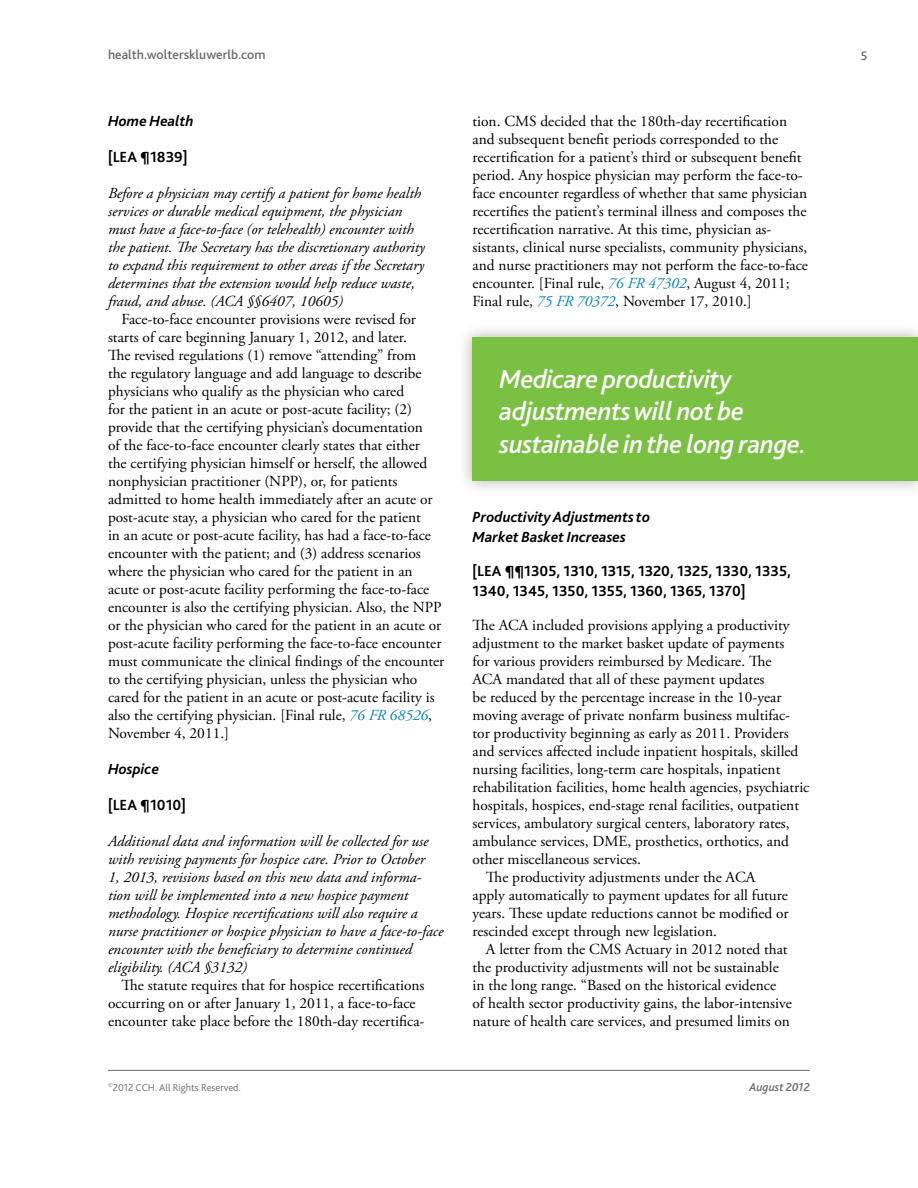
<style>
.page{position:relative;width:918px;height:1188px;background:#fff}
.page>*{position:absolute;margin:0;border:0;box-sizing:border-box;transform-origin:0 0}
.t1{font:italic 500 27px/32.4px "Bliss 2";letter-spacing:-.015em;color:#fff}
.t2{font:15.3px/18px "Adobe Garamond Pro";color:#000}
.t3{font:italic 15.3px/18px "Adobe Garamond Pro";color:#000}
.t4{font:700 15.3px/19.5px "Bliss 2";color:#000}
.t5{font:italic 700 15.3px/19.5px "Bliss 2";color:#000}
.t6{font:500 13.5px "Bliss 2";color:#696a6c}
.t7{font:500 12.75px "Bliss 2";color:#696a6c}
.t8{font:italic 500 12px "Bliss 2";color:#696a6c}
.t9{font:300 10.5px "Bliss 2";color:#696a6c}
.s1{font-style:italic;color:#0081c6}
</style>
<div class="page">
<hr style="left:108px;top:1070px;width:702px;height:1px;background:#696a6c">
<div style="left:458px;top:323px;width:460px;height:172px;background:#696a6c;opacity:.5"></div>
<div style="left:472px;top:337px;width:446px;height:144px;background:#7ac143"></div>
<p class="t6" style="left:108px;top:46px;width:159px">health.wolterskluwerlb.com</p>
<p class="t7" style="left:861px;top:48px;width:8px">5</p>
<p class="t5" style="left:108px;top:111px;width:87px">Home Health</p>
<p class="t4" style="left:108px;top:147px;width:81px">[LEA ¶1839]</p>
<p class="t3" style="left:108px;top:185px;width:318px">Before a physician may certify a patient for home health services or durable medical equipment, the physician must have a face-to-face (or telehealth) encounter with the patient. The Secretary has the discretionary authority to expand this requirement to other areas if the Secretary determines that the extension would help reduce waste, fraud, and abuse. (ACA §§6407, 10605)</p>
<p class="t2" style="left:108px;top:311px;width:338px;text-indent:13px">Face-to-face encounter provisions were revised for starts of care beginning January 1, 2012, and later.<br>The revised regulations (1) remove “attending” from<br>the regulatory language and add language to describe physicians who qualify as the physician who cared<br>for the patient in an acute or post-acute facility; (2) provide that the certifying physician’s documentation<br>of the face-to-face encounter clearly states that either<br>the certifying physician himself or herself, the allowed nonphysician practitioner (NPP), or, for patients admitted to home health immediately after an acute or post-acute stay, a physician who cared for the patient<br>in an acute or post-acute facility, has had a face-to-face encounter with the patient; and (3) address scenarios where the physician who cared for the patient in an acute or post-acute facility performing the face-to-face encounter is also the certifying physician. Also, the NPP or the physician who cared for the patient in an acute or post-acute facility performing the face-to-face encounter must communicate the clinical findings of the encounter to the certifying physician, unless the physician who cared for the patient in an acute or post-acute facility is also the certifying physician. [Final rule, <span class="s1">76 FR 68526</span>, November 4, 2011.]</p>
<p class="t5" style="left:108px;top:759px;width:53px">Hospice</p>
<p class="t4" style="left:108px;top:795px;width:79px">[LEA ¶1010]</p>
<p class="t3" style="left:108px;top:833px;width:337px">Additional data and information will be collected for use with revising payments for hospice care. Prior to October<br>1, 2013, revisions based on this new data and informa&shy;tion will be implemented into a new hospice payment methodology. Hospice recertifications will also require a nurse practitioner or hospice physician to have a face-to-face encounter with the beneficiary to determine continued eligibility. (ACA §3132)</p>
<p class="t2" style="left:108px;top:977px;width:318px;text-indent:13px">The statute requires that for hospice recertifications occurring on or after January 1, 2011, a face-to-face encounter take place before the 180th-day recertifica-</p>
<p class="t2" style="left:472px;top:113px;width:337px">tion. CMS decided that the 180th-day recertification and subsequent benefit periods corresponded to the recertification for a patient’s third or subsequent benefit period. Any hospice physician may perform the face-to&shy;face encounter regardless of whether that same physician recertifies the patient’s terminal illness and composes the recertification narrative. At this time, physician as&shy;sistants, clinical nurse specialists, community physicians, and nurse practitioners may not perform the face-to-face encounter. [Final rule, <span class="s1">76 FR 47302</span>, August 4, 2011; Final rule, <span class="s1">75 FR 70372</span>, November 17, 2010.]</p>
<h1 class="t1" style="left:500px;top:362px;width:308px">Medicare productivity adjustments will not be sustainable in the long range.</h1>
<p class="t5" style="left:472px;top:507px;width:179px">Productivity Adjustments to<br>Market Basket Increases</p>
<p class="t4" style="left:472px;top:561px;width:320px">[LEA ¶¶1305, 1310, 1315, 1320, 1325, 1330, 1335,<br>1340, 1345, 1350, 1355, 1360, 1365, 1370]</p>
<p class="t2" style="left:472px;top:617px;width:319px">The ACA included provisions applying a productivity</p>
<p class="t2" style="left:472px;top:635px;width:314px">adjustment to the market basket update of payments</p>
<p class="t2" style="left:472px;top:653px;width:301px">for various providers reimbursed by Medicare. The</p>
<p class="t2" style="left:472px;top:671px;width:293px">ACA mandated that all of these payment updates</p>
<p class="t2" style="left:472px;top:689px;width:311px">be reduced by the percentage increase in the 10-year</p>
<p class="t2" style="left:472px;top:707px;width:319px">moving average of private nonfarm business multifac-</p>
<p class="t2" style="left:472px;top:725px;width:318px">tor productivity beginning as early as 2011. Providers</p>
<p class="t2" style="left:472px;top:743px;width:327px">and services affected include inpatient hospitals, skilled</p>
<p class="t2" style="left:472px;top:761px;width:309px">nursing facilities, long-term care hospitals, inpatient</p>
<p class="t2" style="left:472px;top:779px;width:338px">rehabilitation facilities, home health agencies, psychiatric</p>
<p class="t2" style="left:472px;top:797px;width:328px">hospitals, hospices, end-stage renal facilities, outpatient</p>
<p class="t2" style="left:472px;top:815px;width:319px">services, ambulatory surgical centers, laboratory rates,</p>
<p class="t2" style="left:472px;top:833px;width:318px">ambulance services, DME, prosthetics, orthotics, and</p>
<p class="t2" style="left:472px;top:851px;width:170px">other miscellaneous services.</p>
<p class="t2" style="left:486px;top:869px;width:271px">The productivity adjustments under the ACA</p>
<p class="t2" style="left:472px;top:887px;width:317px">apply automatically to payment updates for all future</p>
<p class="t2" style="left:472px;top:905px;width:318px">years. These update reductions cannot be modified or</p>
<p class="t2" style="left:472px;top:923px;width:246px">rescinded except through new legislation.</p>
<p class="t2" style="left:486px;top:941px;width:303px">A letter from the CMS Actuary in 2012 noted that</p>
<p class="t2" style="left:472px;top:959px;width:308px">the productivity adjustments will not be sustainable</p>
<p class="t2" style="left:472px;top:977px;width:305px">in the long range. “Based on the historical evidence</p>
<p class="t2" style="left:472px;top:995px;width:321px">of health sector productivity gains, the labor-intensive</p>
<p class="t2" style="left:472px;top:1013px;width:319px">nature of health care services, and presumed limits on</p>
<p class="t9" style="left:108px;top:1081px;width:134px"><sup>©</sup>2012 CCH. All Rights Reserved.</p>
<p class="t8" style="left:749px;top:1079px;width:62px">August 2012</p>
</div>
